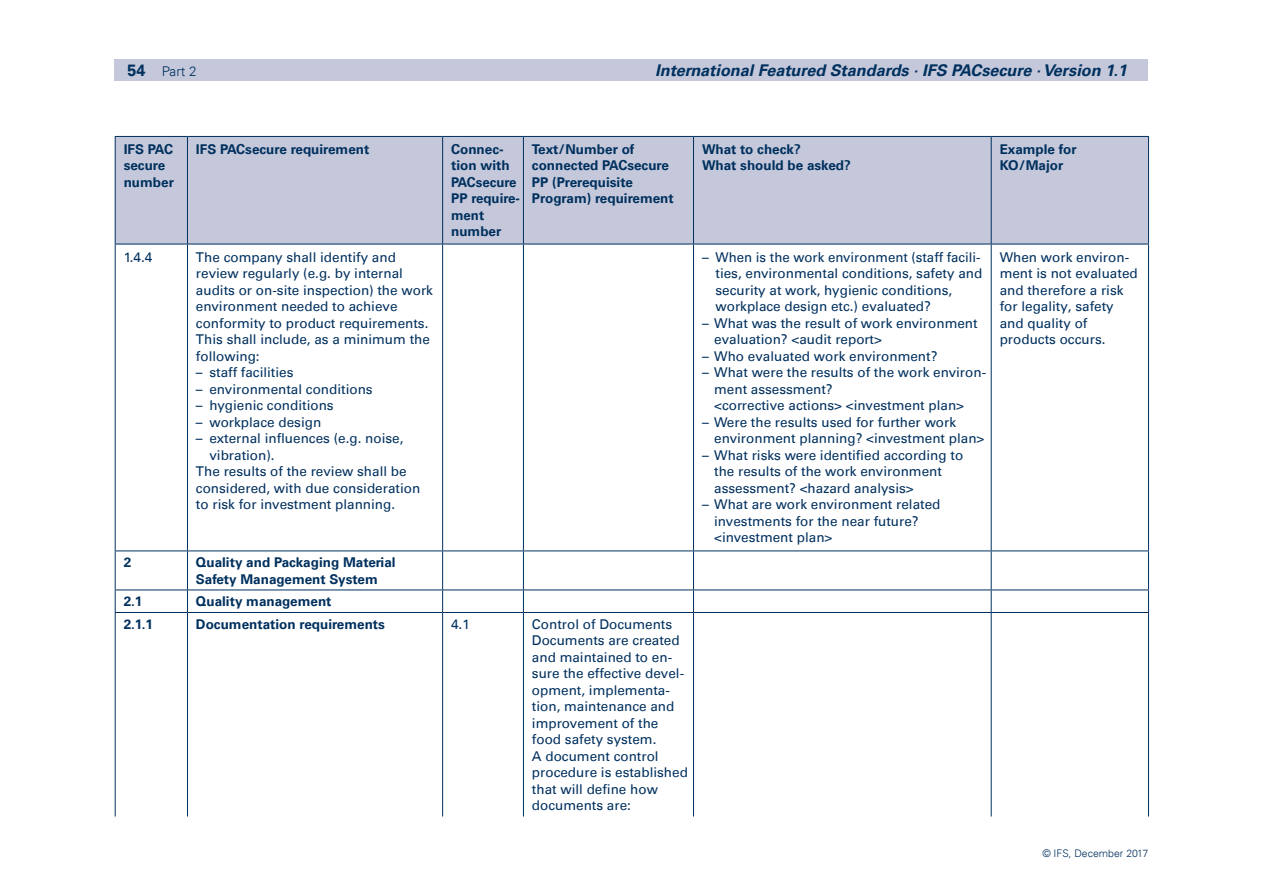
<style>
.page{position:relative;width:1263px;height:893px;background:#fff}
.page>*{position:absolute;margin:0;border:0;box-sizing:border-box;transform-origin:0 0}
.t1{font:italic 700 16.2px "Univers Com 65";color:#00305e}
.t2{font:13.5px/16.5px "Univers Com 55 Roman";color:#00305e}
.t3{font:700 13.5px/16.5px "Univers Com 65";color:#00305e}
.t4{font:300 13.5px "Univers Com 45";color:#00305e}
.t5{font:300 10.5px "Univers Com 45";color:#00305e}
.s1{font-family:"Univers Com 65";font-weight:700;font-size:16.2px}
</style>
<div class="page">
<div style="left:115px;top:60px;width:1033px;height:21px;background:#c4c8da"></div>
<div style="left:116px;top:137px;width:1032px;height:107px;background:#c4c8da"></div>
<hr style="left:187px;top:137px;width:1px;height:107px;background:#00305e">
<hr style="left:442px;top:137px;width:1px;height:107px;background:#00305e">
<hr style="left:115px;top:244px;width:1px;height:307px;background:#00305e">
<hr style="left:1148px;top:244px;width:1px;height:307px;background:#00305e">
<hr style="left:115px;top:551px;width:1px;height:39px;background:#00305e">
<hr style="left:1148px;top:551px;width:1px;height:39px;background:#00305e">
<svg style="left:115px;top:591px;width:1px;height:21px"></svg>
<svg style="left:1148px;top:591px;width:1px;height:21px"></svg>
<hr style="left:115px;top:613px;width:1px;height:203px;background:#00305e">
<hr style="left:1148px;top:613px;width:1px;height:203px;background:#00305e">
<hr style="left:115px;top:136px;width:72px;height:1px;background:#00305e">
<hr style="left:115px;top:137px;width:1px;height:107px;background:#00305e">
<hr style="left:187px;top:136px;width:256px;height:1px;background:#00305e">
<hr style="left:443px;top:136px;width:80px;height:1px;background:#00305e">
<hr style="left:523px;top:136px;width:170px;height:1px;background:#00305e">
<hr style="left:523px;top:137px;width:1px;height:107px;background:#00305e">
<hr style="left:693px;top:136px;width:298px;height:1px;background:#00305e">
<hr style="left:991px;top:136px;width:158px;height:1px;background:#00305e">
<hr style="left:1148px;top:137px;width:1px;height:107px;background:#00305e">
<hr style="left:115px;top:244px;width:72px;height:1px;background:#00305e">
<hr style="left:187px;top:244px;width:256px;height:1px;background:#00305e">
<hr style="left:443px;top:244px;width:80px;height:1px;background:#00305e">
<hr style="left:523px;top:244px;width:170px;height:1px;background:#00305e">
<hr style="left:693px;top:244px;width:298px;height:1px;background:#00305e">
<hr style="left:991px;top:244px;width:158px;height:1px;background:#00305e">
<hr style="left:693px;top:137px;width:1px;height:107px;background:#00305e">
<hr style="left:991px;top:137px;width:1px;height:107px;background:#00305e">
<hr style="left:187px;top:244px;width:1px;height:307px;background:#00305e">
<hr style="left:442px;top:244px;width:1px;height:307px;background:#00305e">
<hr style="left:523px;top:244px;width:1px;height:307px;background:#00305e">
<hr style="left:693px;top:244px;width:1px;height:307px;background:#00305e">
<hr style="left:991px;top:244px;width:1px;height:307px;background:#00305e">
<hr style="left:115px;top:551px;width:72px;height:1px;background:#00305e">
<hr style="left:187px;top:551px;width:256px;height:1px;background:#00305e">
<hr style="left:187px;top:551px;width:1px;height:39px;background:#00305e">
<hr style="left:443px;top:551px;width:80px;height:1px;background:#00305e">
<hr style="left:442px;top:551px;width:1px;height:39px;background:#00305e">
<hr style="left:523px;top:551px;width:170px;height:1px;background:#00305e">
<hr style="left:523px;top:551px;width:1px;height:39px;background:#00305e">
<hr style="left:693px;top:551px;width:298px;height:1px;background:#00305e">
<hr style="left:693px;top:551px;width:1px;height:39px;background:#00305e">
<hr style="left:991px;top:551px;width:158px;height:1px;background:#00305e">
<hr style="left:991px;top:551px;width:1px;height:39px;background:#00305e">
<hr style="left:115px;top:590px;width:72px;height:1px;background:#00305e">
<hr style="left:187px;top:590px;width:256px;height:1px;background:#00305e">
<svg style="left:187px;top:590px;width:1px;height:22px"></svg>
<hr style="left:443px;top:590px;width:80px;height:1px;background:#00305e">
<svg style="left:442px;top:590px;width:1px;height:22px"></svg>
<hr style="left:523px;top:590px;width:170px;height:1px;background:#00305e">
<svg style="left:523px;top:590px;width:1px;height:22px"></svg>
<hr style="left:693px;top:590px;width:298px;height:1px;background:#00305e">
<svg style="left:693px;top:590px;width:1px;height:22px"></svg>
<hr style="left:991px;top:590px;width:158px;height:1px;background:#00305e">
<svg style="left:991px;top:590px;width:1px;height:22px"></svg>
<hr style="left:115px;top:612px;width:72px;height:1px;background:#00305e">
<hr style="left:187px;top:612px;width:256px;height:1px;background:#00305e">
<hr style="left:187px;top:613px;width:1px;height:203px;background:#00305e">
<hr style="left:443px;top:612px;width:80px;height:1px;background:#00305e">
<hr style="left:442px;top:613px;width:1px;height:203px;background:#00305e">
<hr style="left:523px;top:612px;width:170px;height:1px;background:#00305e">
<hr style="left:523px;top:613px;width:1px;height:203px;background:#00305e">
<hr style="left:693px;top:612px;width:298px;height:1px;background:#00305e">
<hr style="left:693px;top:613px;width:1px;height:203px;background:#00305e">
<hr style="left:991px;top:612px;width:158px;height:1px;background:#00305e">
<hr style="left:991px;top:613px;width:1px;height:203px;background:#00305e">
<p class="t4" style="left:128px;top:63px;width:71px"><span class="s1">54</span> Part 2</p>
<p class="t1" style="left:655px;top:60px;width:473px">International Featured Standards · IFS PACsecure · Version 1.1</p>
<p class="t3" style="left:124px;top:141px;width:52px">IFS PAC secure number</p>
<p class="t3" style="left:196px;top:141px;width:175px">IFS PACsecure requirement</p>
<p class="t3" style="left:451px;top:141px;width:70px">Connec&shy;tion with<br>PACsecure<br>PP require&shy;ment number</p>
<p class="t3" style="left:532px;top:141px;width:143px">Text/Number of connected PACsecure<br>PP (Prerequisite<br>Program) requirement</p>
<p class="t3" style="left:702px;top:141px;width:150px">What to check?<br>What should be asked?</p>
<p class="t3" style="left:1000px;top:141px;width:78px">Example for<br>KO/Major</p>
<p class="t2" style="left:124px;top:249px;width:30px">1.4.4</p>
<p class="t2" style="left:196px;top:249px;width:239px">The company shall identify and review regularly (e.g. by internal audits or on-site inspection) the work environment needed to achieve conformity to product requirements.<br>This shall include, as a minimum the following:</p>
<p class="t2" style="left:196px;top:364px;width:99px">– staff facilities</p>
<p class="t2" style="left:196px;top:381px;width:178px">– environmental conditions</p>
<p class="t2" style="left:196px;top:397px;width:139px">– hygienic conditions</p>
<p class="t2" style="left:196px;top:414px;width:127px">– workplace design</p>
<p class="t2" style="left:196px;top:430px;width:209px">– external influences (e.g. noise,</p>
<p class="t2" style="left:209px;top:447px;width:67px">vibration).</p>
<p class="t2" style="left:196px;top:463px;width:212px">The results of the review shall be</p>
<p class="t2" style="left:196px;top:480px;width:226px">considered, with due consideration</p>
<p class="t2" style="left:196px;top:496px;width:201px">to risk for investment planning.</p>
<p class="t2" style="left:715px;top:249px;width:268px;text-indent:-14px">– When is the work environment (staff facili&shy;ties, environmental conditions, safety and security at work, hygienic conditions, workplace design etc.) evaluated?</p>
<p class="t2" style="left:714px;top:315px;width:265px;text-indent:-12px">– What was the result of work environment evaluation? &lt;audit report&gt;</p>
<p class="t2" style="left:702px;top:348px;width:237px">– Who evaluated work environment?</p>
<p class="t2" style="left:714px;top:364px;width:274px;text-indent:-12px">– What were the results of the work environ&shy;ment assessment?<br>&lt;corrective actions&gt; &lt;investment plan&gt;</p>
<p class="t2" style="left:714px;top:414px;width:272px;text-indent:-12px">– Were the results used for further work environment planning? &lt;investment plan&gt;</p>
<p class="t2" style="left:714px;top:447px;width:251px;text-indent:-12px">– What risks were identified according to the results of the work environment assessment? &lt;hazard analysis&gt;</p>
<p class="t2" style="left:714px;top:496px;width:228px;text-indent:-12px">– What are work environment related investments for the near future? &lt;investment plan&gt;</p>
<p class="t2" style="left:1000px;top:249px;width:140px">When work environ&shy;ment is not evaluated and therefore a risk for legality, safety and quality of products occurs.</p>
<p class="t3" style="left:124px;top:554px;width:9px">2</p>
<p class="t3" style="left:196px;top:554px;width:201px">Quality and Packaging Material<br>Safety Management System</p>
<p class="t3" style="left:124px;top:593px;width:20px">2.1</p>
<p class="t3" style="left:196px;top:593px;width:137px">Quality management</p>
<p class="t3" style="left:124px;top:616px;width:31px">2.1.1</p>
<p class="t3" style="left:196px;top:616px;width:190px">Documentation requirements</p>
<p class="t2" style="left:451px;top:615px;width:20px">4.1</p>
<p class="t2" style="left:532px;top:615px;width:158px">Control of Documents<br>Documents are created and maintained to en&shy;sure the effective devel&shy;opment, implementa&shy;tion, maintenance and improvement of the food safety system.<br>A document control procedure is established that will define how documents are:</p>
<p class="t5" style="left:1042px;top:847px;width:107px">© IFS, December 2017</p>
</div>
